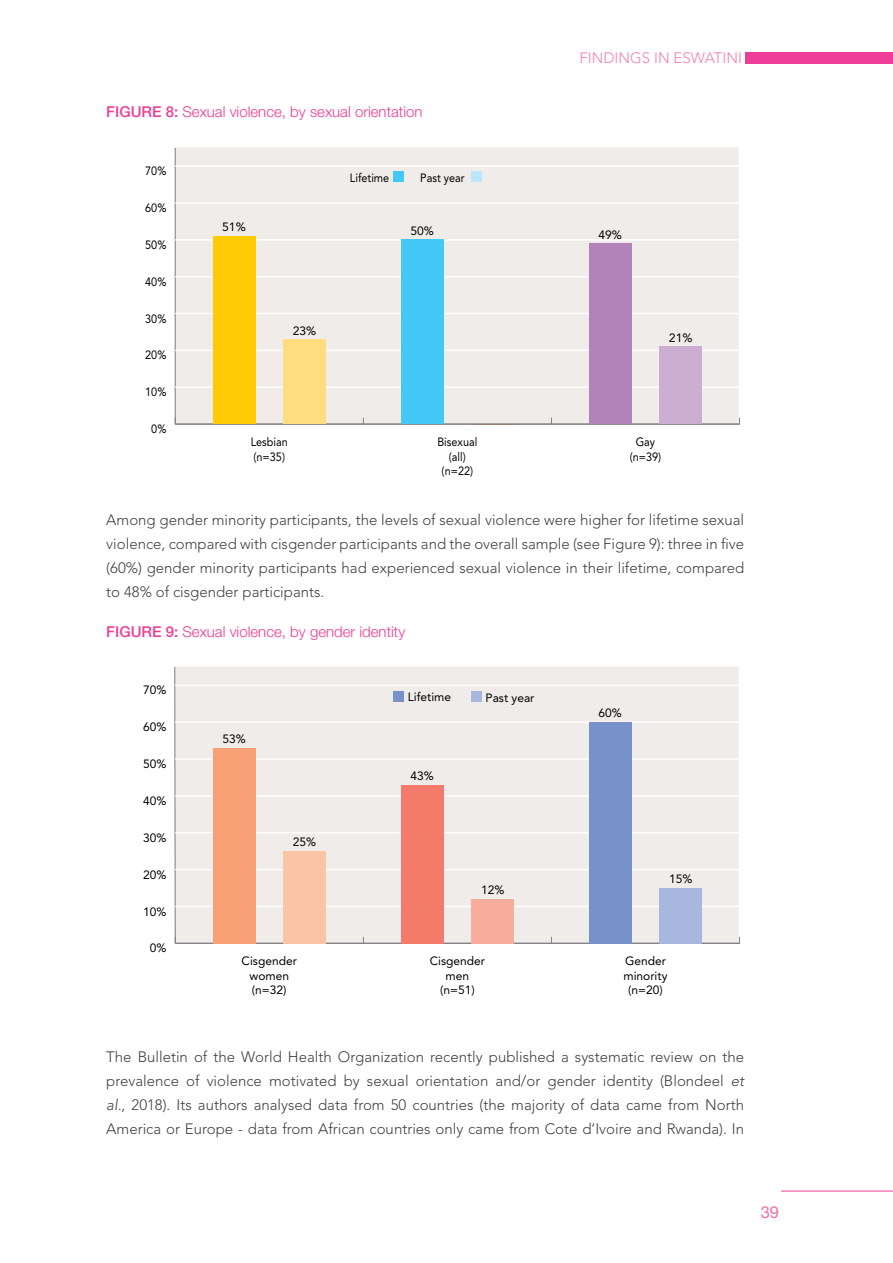
<style>
.page{position:relative;width:893px;height:1263px;background:#fff}
.page>*{position:absolute;margin:0;border:0;box-sizing:border-box;transform-origin:0 0}
.t1{font:16.5px "Helvetica Neue LT Std";color:#f06eaa}
.t2{font:300 15px/24px "Avenir LT Std";color:#414042;text-align:justify}
.t3{font:300 15px "Helvetica Neue LT Std";color:#ee3d96}
.t4{font:300 15px "Avenir LT Std";color:#f281b3}
.t5{font:12px/14.4px "Avenir LT Std";color:#000;text-align:center}
.t6{font:12px/14.4px "Avenir LT Std";color:#000;text-align:center;scale:.91 1}
.s1{font-weight:500}
.s2{font-style:italic}
</style>
<div class="page">
<hr style="left:781px;top:1191px;width:112px;height:1px;background:#ee3d96">
<div style="left:745px;top:52px;width:148px;height:12px;background:#ee3d96"></div>
<div style="left:175px;top:148px;width:563px;height:276px;background:#efecea"></div>
<hr style="left:175px;top:148px;width:1px;height:276px;background:#808285">
<hr style="left:175px;top:424px;width:564px;height:1px;background:#808285">
<hr style="left:175px;top:386px;width:564px;height:2px;background:#fff">
<hr style="left:175px;top:350px;width:564px;height:1px;background:#fff">
<hr style="left:175px;top:313px;width:564px;height:1px;background:#fff">
<hr style="left:175px;top:276px;width:564px;height:1px;background:#fff">
<hr style="left:175px;top:239px;width:564px;height:2px;background:#fff">
<hr style="left:175px;top:202px;width:564px;height:2px;background:#fff">
<hr style="left:175px;top:165px;width:564px;height:2px;background:#fff">
<div style="left:213px;top:236px;width:42px;height:188px;background:#ffcb05"></div>
<div style="left:401px;top:240px;width:42px;height:184px;background:#44c8f5"></div>
<div style="left:589px;top:243px;width:42px;height:181px;background:#b382b9"></div>
<div style="left:283px;top:339px;width:43px;height:85px;background:#ffdd7e"></div>
<div style="left:660px;top:347px;width:42px;height:77px;background:#ccaed3"></div>
<div style="left:471px;top:171px;width:10px;height:11px;background:#bce6fb"></div>
<div style="left:393px;top:171px;width:11px;height:11px;background:#44c8f5"></div>
<div style="left:175px;top:667px;width:563px;height:276px;background:#efecea"></div>
<svg style="left:174px;top:666px;width:2px;height:278px"></svg>
<hr style="left:175px;top:943px;width:564px;height:1px;background:#808285">
<hr style="left:175px;top:906px;width:564px;height:1px;background:#fff">
<hr style="left:175px;top:869px;width:564px;height:1px;background:#fff">
<hr style="left:175px;top:832px;width:564px;height:1px;background:#fff">
<hr style="left:175px;top:795px;width:564px;height:2px;background:#fff">
<hr style="left:175px;top:758px;width:564px;height:2px;background:#fff">
<hr style="left:175px;top:721px;width:564px;height:2px;background:#fff">
<hr style="left:175px;top:684px;width:564px;height:2px;background:#fff">
<div style="left:213px;top:748px;width:42px;height:195px;background:#f89f75"></div>
<div style="left:401px;top:785px;width:42px;height:158px;background:#f47b6a"></div>
<div style="left:589px;top:722px;width:42px;height:221px;background:#7792cb"></div>
<div style="left:283px;top:851px;width:43px;height:92px;background:#fbc4a5"></div>
<div style="left:471px;top:899px;width:43px;height:44px;background:#f8ac9b"></div>
<div style="left:660px;top:888px;width:42px;height:55px;background:#a8b7de"></div>
<div style="left:471px;top:691px;width:10px;height:11px;background:#a8b7de"></div>
<div style="left:393px;top:691px;width:11px;height:11px;background:#7792cb"></div>
<p class="t3" style="left:106px;top:103px;width:318px"><span class="s1">FIGURE 8:</span> Sexual violence, by sexual orientation</p>
<p class="t6" style="left:145px;top:164px;width:25px">70%</p>
<p class="t6" style="left:145px;top:201px;width:25px">60%</p>
<p class="t6" style="left:350px;top:170px;width:45px">Lifetime</p>
<p class="t6" style="left:420px;top:170px;width:50px">Past year</p>
<p class="t4" style="left:580px;top:49px;width:164px">FINDINGS IN ESWATINI</p>
<p class="t6" style="left:145px;top:238px;width:25px">50%</p>
<p class="t6" style="left:145px;top:274px;width:25px">40%</p>
<p class="t6" style="left:145px;top:311px;width:25px">30%</p>
<p class="t6" style="left:145px;top:348px;width:25px">20%</p>
<p class="t6" style="left:145px;top:385px;width:25px">10%</p>
<p class="t6" style="left:151px;top:422px;width:18px">0%</p>
<p class="t5" style="left:222px;top:220px;width:25px">51%</p>
<p class="t5" style="left:410px;top:224px;width:25px">50%</p>
<p class="t5" style="left:598px;top:228px;width:25px">49%</p>
<p class="t5" style="left:293px;top:323px;width:25px">23%</p>
<p class="t5" style="left:669px;top:331px;width:25px">21%</p>
<p class="t6" style="left:251px;top:435px;width:42px;text-align:left">Lesbian (n=35)</p>
<p class="t6" style="left:437px;top:435px;width:45px">Bisexual (all) (n=22)</p>
<p class="t6" style="left:630px;top:435px;width:36px">Gay (n=39)</p>
<p class="t2" style="left:106px;top:508px;width:639px">Among gender minority participants, the levels of sexual violence were higher for lifetime sexual violence, compared with cisgender participants and the overall sample (see Figure 9): three in five (60%) gender minority participants had experienced sexual violence in their lifetime, compared to 48% of cisgender participants.</p>
<p class="t3" style="left:106px;top:623px;width:300px"><span class="s1">FIGURE 9:</span> Sexual violence, by gender identity</p>
<p class="t5" style="left:143px;top:683px;width:25px">70%</p>
<p class="t5" style="left:143px;top:720px;width:25px">60%</p>
<p class="t5" style="left:143px;top:757px;width:25px">50%</p>
<p class="t5" style="left:143px;top:794px;width:25px">40%</p>
<p class="t5" style="left:143px;top:830px;width:25px">30%</p>
<p class="t5" style="left:143px;top:867px;width:25px">20%</p>
<p class="t5" style="left:143px;top:904px;width:25px">10%</p>
<p class="t5" style="left:150px;top:941px;width:18px">0%</p>
<p class="t5" style="left:222px;top:732px;width:25px">53%</p>
<p class="t5" style="left:293px;top:835px;width:25px">25%</p>
<p class="t5" style="left:242px;top:954px;width:57px">Cisgender women (n=32)</p>
<p class="t5" style="left:408px;top:690px;width:45px">Lifetime</p>
<p class="t5" style="left:486px;top:690px;width:50px">Past year</p>
<p class="t5" style="left:410px;top:769px;width:25px">43%</p>
<p class="t5" style="left:481px;top:883px;width:25px">12%</p>
<p class="t5" style="left:430px;top:954px;width:57px">Cisgender men (n=51)</p>
<p class="t5" style="left:599px;top:706px;width:25px">60%</p>
<p class="t5" style="left:669px;top:872px;width:25px">15%</p>
<p class="t5" style="left:623px;top:954px;width:46px">Gender minority (n=20)</p>
<p class="t2" style="left:106px;top:1045px;width:639px">The Bulletin of the World Health Organization recently published a systematic review on the prevalence of violence motivated by sexual orientation and/or gender identity (Blondeel <span class="s2">et al.</span>, 2018). Its authors analysed data from 50 countries (the majority of data came from North America or Europe - data from African countries only came from Cote d’Ivoire and Rwanda). In</p>
<p class="t1" style="left:761px;top:1203px;width:20px">39</p>
</div>
